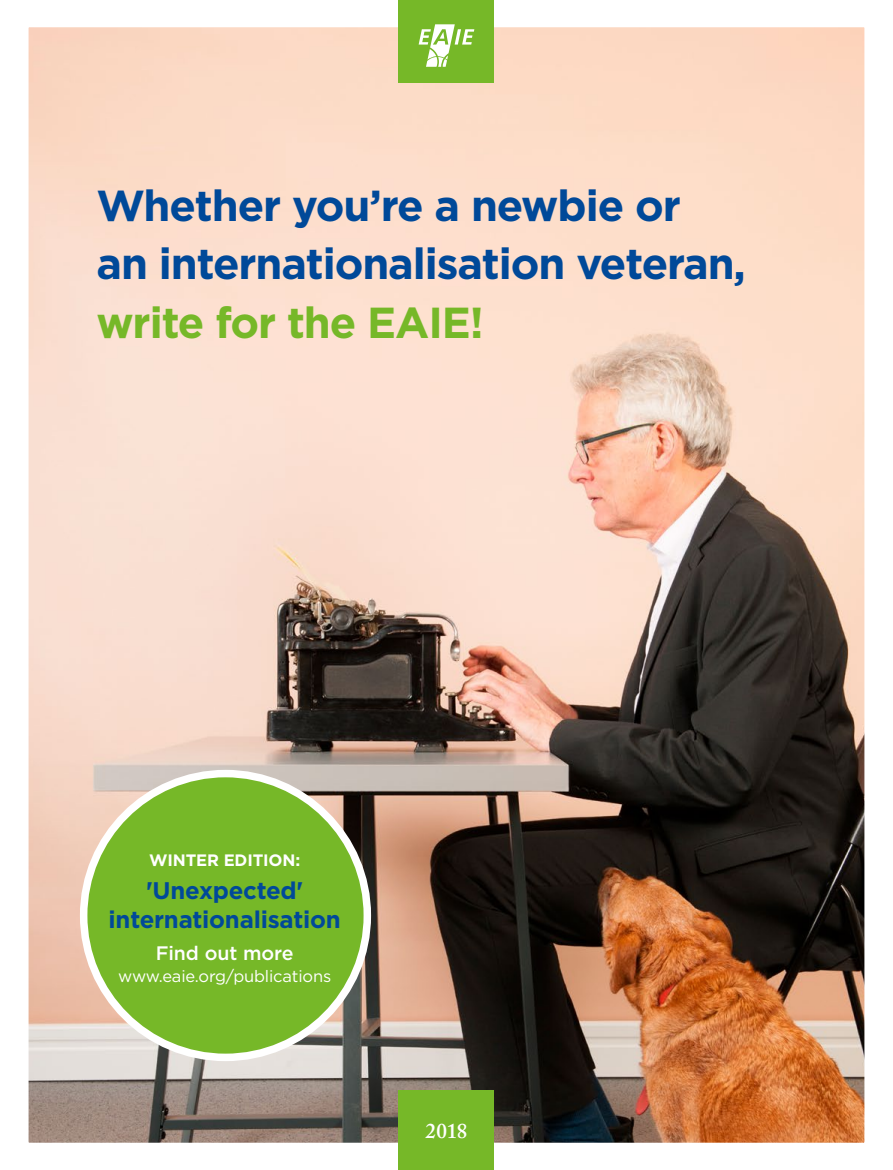
<style>
.page{position:relative;width:893px;height:1170px;background:#fff}
.page>*{position:absolute;margin:0;border:0;box-sizing:border-box;transform-origin:0 0}
.t1{font:700 43.35px/58.5px "Gotham";letter-spacing:-.025em;color:#004999}
.t2{font:700 43.35px "Gotham";letter-spacing:-.025em;color:#76b828}
.t3{font:700 24px/28.8px "Gotham";letter-spacing:-.01em;color:#004999;text-align:center}
.t4{font:600 21px "Adobe Caslon Pro";color:#fff}
.t5{font:500 19.5px "Gotham";letter-spacing:-.005em;color:#fff}
.t6{font:16.5px "Gotham";letter-spacing:-.01em;color:#fff}
.t7{font:700 16.5px "Gotham";letter-spacing:-.01em;color:#fff}
</style>
<div class="page">
<img style="left:29px;top:28px;width:835px;height:1114px">
<div style="left:399px;top:0;width:95px;height:83px;background:#76b828"></div>
<svg style="left:419px;top:24px;width:55px;height:43px"></svg>
<div style="left:399px;top:1090px;width:95px;height:79px;background:#76b828"></div>
<div style="left:84px;top:773px;width:283px;height:284px;background:#76b828;border-radius:50%"></div>
<div style="left:80px;top:769px;width:291px;height:292px;border:8px solid #fff;border-radius:50%"></div>
<p class="t1" style="left:96px;top:176px;width:651px">Whether you’re a newbie or<br>an internationalisation veteran,</p>
<p class="t2" style="left:96px;top:293px;width:389px">write for the EAIE!</p>
<p class="t7" style="left:149px;top:849px;width:153px">WINTER EDITION:</p>
<p class="t3" style="left:109px;top:876px;width:234px">'Unexpected' internationalisation</p>
<p class="t5" style="left:156px;top:940px;width:139px">Find out more</p>
<p class="t6" style="left:118px;top:965px;width:215px">www.eaie.org/publications</p>
<p class="t4" style="left:425px;top:1118px;width:43px">2018</p>
</div>
